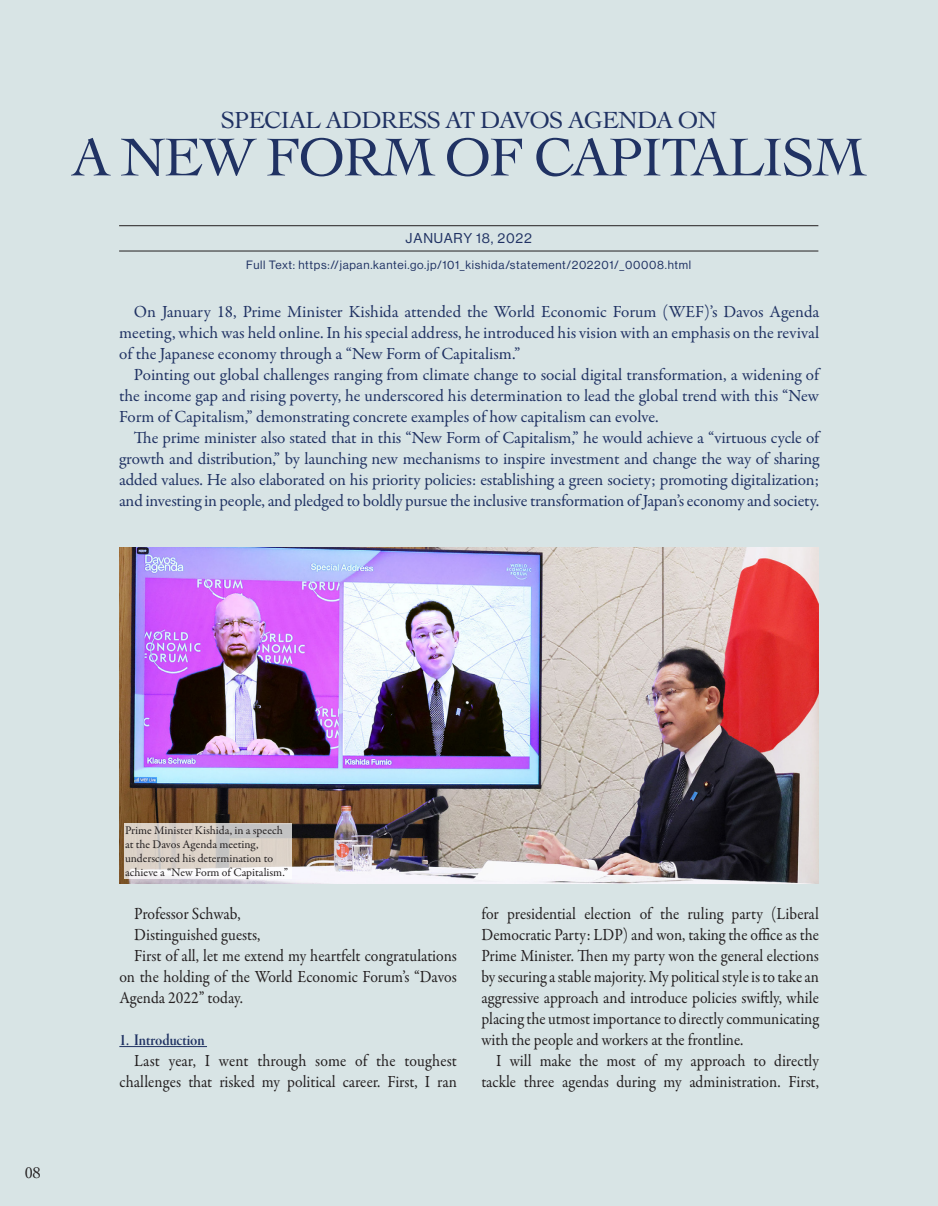
<style>
.page{position:relative;width:938px;height:1206px;background:#fff}
.page>*{position:absolute;margin:0;border:0;box-sizing:border-box;transform-origin:0 0}
.t1{font:56px "Cochin";letter-spacing:-.04em;color:#203263}
.t2{font:24.5px "Cochin";letter-spacing:-.04em;color:#203263}
.t3{font:17.15px/21px "Garamond Premr Pro";letter-spacing:-.01em;color:#203263;text-align:justify}
.t4{font:17.15px/21px "Garamond Premr Pro";color:#231f20;text-align:justify;scale:.92 1}
.t5{font:17.15px "Garamond Premr Pro Smbd Disp";color:#203263;scale:.92 1}
.t6{font:16.1px "Cochin";color:#231f20}
.t7{font:14px "N Haas Grotesk DS Std 55 Rg";letter-spacing:.06em;color:#203263}
.t8{font:11.9px/14px "Garamond Premr Pro";color:#231f20}
.t9{font:11.9px "N Haas Grotesk DS Std 55 Rg";letter-spacing:.06em;color:#203263}
</style>
<div class="page">
<div style="left:0;top:0;width:938px;height:1205px;background:#d8e4e5"></div>
<hr style="left:119px;top:225px;width:699px;height:1px;background:#231f20">
<hr style="left:119px;top:251px;width:699px;height:1px;background:#231f20">
<hr style="left:119px;top:1046px;width:88px;height:1px;background:#203263">
<img style="left:119px;top:547px;width:699px;height:336px">
<svg style="left:124px;top:823px;width:167px;height:55px;background:#dcd6d0"></svg>
<p class="t2" style="left:220px;top:104px;width:498px">SPECIAL ADDRESS AT DAVOS AGENDA ON</p>
<p class="t1" style="left:71px;top:119px;width:796px">A NEW FORM OF CAPITALISM</p>
<p class="t7" style="left:405px;top:230px;width:128px">JANUARY 18, 2022</p>
<p class="t9" style="left:246px;top:258px;width:446px">Full Text: https://japan.kantei.go.jp/101_kishida/statement/202201/_00008.html</p>
<p class="t3" style="left:119px;top:301px;width:701px;text-indent:15px">On January 18, Prime Minister Kishida attended the World Economic Forum (WEF)’s Davos Agenda meeting, which was held online. In his special address, he introduced his vision with an emphasis on the revival of the Japanese economy through a “New Form of Capitalism.”</p>
<p class="t3" style="left:119px;top:364px;width:701px;text-indent:15px">Pointing out global challenges ranging from climate change to social digital transformation, a widening of the income gap and rising poverty, he underscored his determination to lead the global trend with this “New Form of Capitalism,” demonstrating concrete examples of how capitalism can evolve.</p>
<p class="t3" style="left:119px;top:427px;width:701px;text-indent:15px">The prime minister also stated that in this “New Form of Capitalism,” he would achieve a “virtuous cycle of growth and distribution,” by launching new mechanisms to inspire investment and change the way of sharing added values. He also elaborated on his priority policies: establishing a green society; promoting digitalization; and investing in people, and pledged to boldly pursue the inclusive transformation of Japan’s economy and society.</p>
<p class="t6" style="left:25px;top:1162px;width:18px">08</p>
<p class="t8" style="left:125px;top:823px;width:165px">Prime Minister Kishida, in a speech at the Davos Agenda meeting, underscored his determination to achieve a “New Form of Capitalism.”</p>
<p class="t4" style="left:134px;top:903px;width:117px">Professor Schwab,</p>
<p class="t4" style="left:134px;top:924px;width:139px">Distinguished guests,</p>
<p class="t4" style="left:119px;top:945px;width:368px;text-indent:15px">First of all, let me extend my heartfelt congratulations on the holding of the World Economic Forum’s “Davos Agenda 2022” today.</p>
<p class="t5" style="left:119px;top:1030px;width:94px">1. Introduction</p>
<p class="t4" style="left:119px;top:1050px;width:368px;text-align:right">Last year, I went through some of the toughest challenges that risked my political career. First, I ran</p>
<p class="t4" style="left:481px;top:903px;width:368px">for presidential election of the ruling party (Liberal Democratic Party: LDP) and won, taking the office as the Prime Minister. Then my party won the general elections by securing a stable majority. My political style is to take an aggressive approach and introduce policies swiftly, while placing the utmost importance to directly communicating with the people and workers at the frontline.</p>
<p class="t4" style="left:481px;top:1050px;width:368px;text-align:right">I will make the most of my approach to directly tackle three agendas during my administration. First,</p>
</div>
